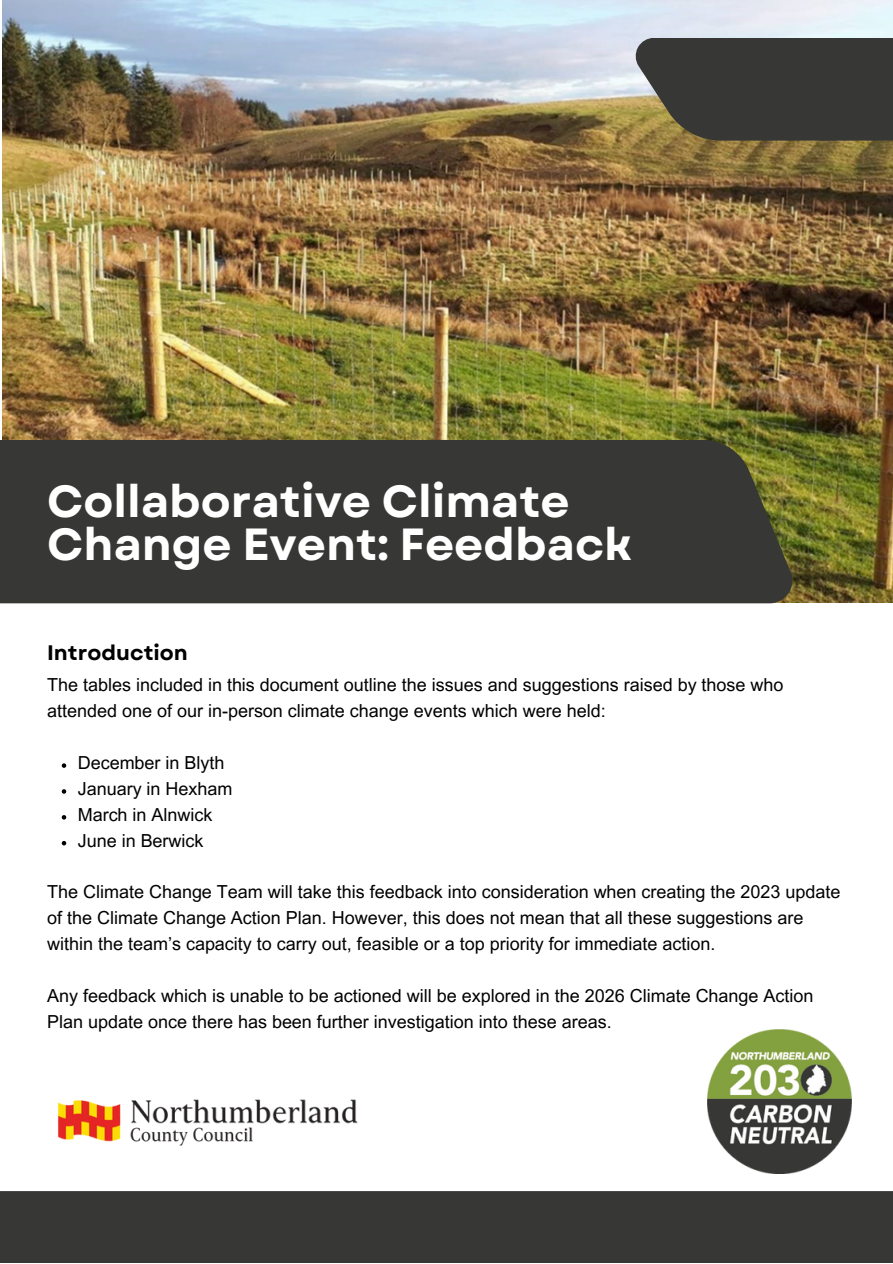
<style>
.page{position:relative;width:893px;height:1264px;background:#fff}
.page>*{position:absolute;margin:0;border:0;box-sizing:border-box;transform-origin:0 0}
.t1{font:700 45px/43.8px "Garet";color:#fff}
.t2{font:700 21px "Garet";color:#000}
.t3{font:18px/25.8px "Arial MT Pro";color:#000}
</style>
<div class="page">
<img style="left:2px;top:0;width:890px;height:603px">
<div style="left:0;top:440px;width:793px;height:163px;background:#373736"></div>
<div style="left:634px;top:38px;width:258px;height:103px;background:#373736"></div>
<div style="left:0;top:1191px;width:892px;height:71px;background:#373736"></div>
<img style="left:707px;top:1029px;width:144px;height:143px">
<img style="left:57px;top:1099px;width:301px;height:47px">
<svg style="left:62px;top:763px;width:4px;height:4px"></svg>
<svg style="left:62px;top:789px;width:4px;height:4px"></svg>
<svg style="left:62px;top:815px;width:4px;height:4px"></svg>
<svg style="left:62px;top:841px;width:4px;height:4px"></svg>
<p class="t1" style="left:47px;top:479px;width:587px">Collaborative Climate<br>Change Event: Feedback</p>
<p class="t2" style="left:47px;top:637px;width:142px">Introduction</p>
<p class="t3" style="left:47px;top:674px;width:738px">The tables included in this document outline the issues and suggestions raised by those who attended one of our in-person climate change events which were held:</p>
<p class="t3" style="left:78px;top:752px;width:148px">December in Blyth</p>
<p class="t3" style="left:78px;top:777px;width:156px">January in Hexham</p>
<p class="t3" style="left:78px;top:803px;width:136px">March in Alnwick</p>
<p class="t3" style="left:78px;top:829px;width:127px">June in Berwick</p>
<p class="t3" style="left:47px;top:881px;width:794px">The Climate Change Team will take this feedback into consideration when creating the 2023 update of the Climate Change Action Plan. However, this does not mean that all these suggestions are within the team’s capacity to carry out, feasible or a top priority for immediate action.</p>
<p class="t3" style="left:47px;top:984px;width:767px">Any feedback which is unable to be actioned will be explored in the 2026 Climate Change Action<br>Plan update once there has been further investigation into these areas.</p>
</div>
